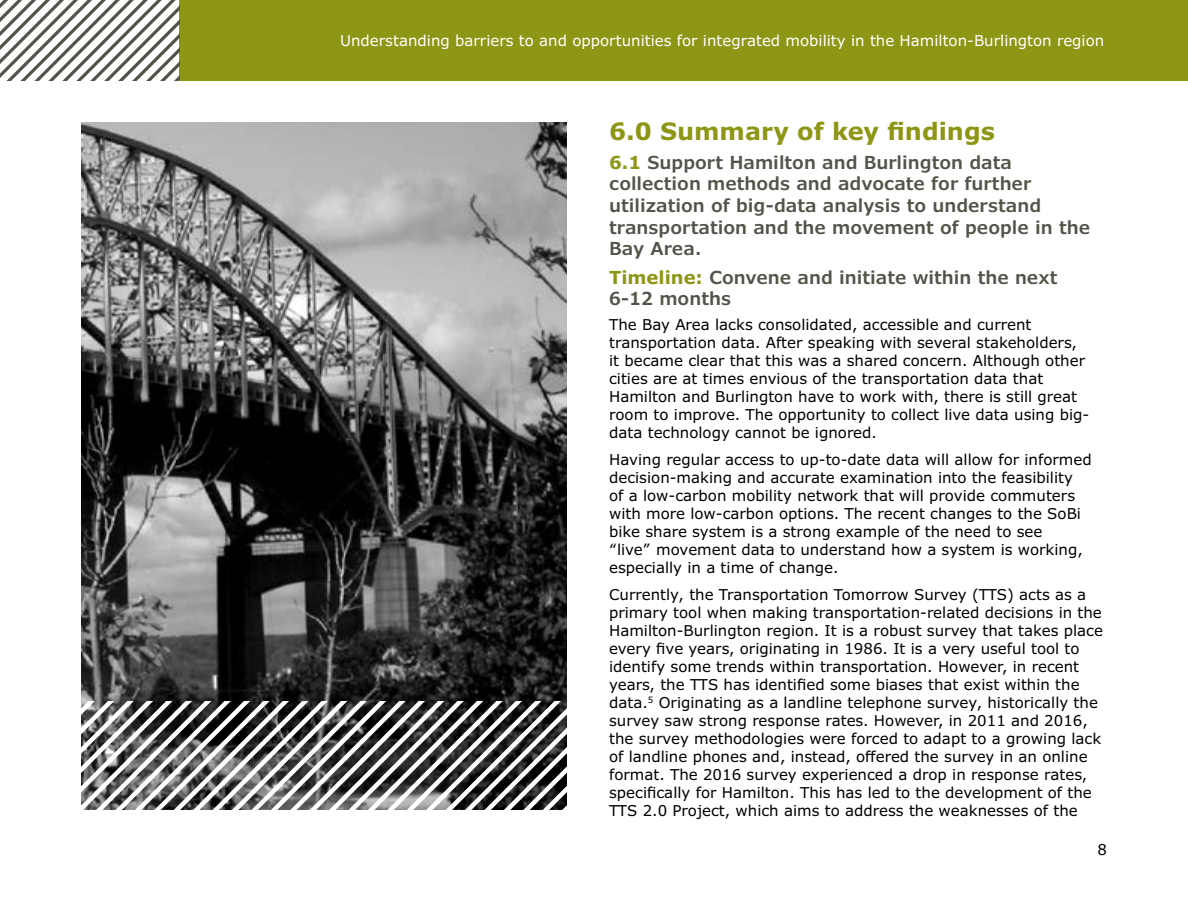
<style>
.page{position:relative;width:1188px;height:918px;background:#fff}
.page>*{position:absolute;margin:0;border:0;box-sizing:border-box;transform-origin:0 0}
.t1{font:700 24px "Verdana Pro";color:#8d9615}
.t2{font:600 18px/21.6px "Verdana Pro";color:#54534a}
.t3{font:15px/18px "Verdana Pro";color:#000}
.t4{font:15px "Verdana Pro";color:#fff}
.s1{font-weight:700;color:#8d9615}
</style>
<div class="page">
<div style="left:179px;top:0;width:1009px;height:81px;background:#8d9615"></div>
<svg style="left:0;top:0;width:179px;height:81px"></svg>
<img style="left:81px;top:122px;width:486px;height:688px">
<svg style="left:81px;top:702px;width:486px;height:107px"></svg>
<p class="t4" style="left:340px;top:31px;width:766px">Understanding barriers to and opportunities for integrated mobility in the Hamilton-Burlington region</p>
<h1 class="t1" style="left:609px;top:116px;width:387px">6.0 Summary of key findings</h1>
<p class="t2" style="left:609px;top:152px;width:483px"><span class="s1">6.1</span> Support Hamilton and Burlington data collection methods and advocate for further utilization of big-data analysis to understand transportation and the movement of people in the Bay Area.</p>
<p class="t2" style="left:609px;top:266px;width:450px"><span class="s1">Timeline:</span> Convene and initiate within the next<br>6-12 months</p>
<p class="t3" style="left:609px;top:316px;width:482px">The Bay Area lacks consolidated, accessible and current transportation data. After speaking with several stakeholders, it became clear that this was a shared concern. Although other cities are at times envious of the transportation data that Hamilton and Burlington have to work with, there is still great room to improve. The opportunity to collect live data using big&shy;data technology cannot be ignored.</p>
<p class="t3" style="left:609px;top:451px;width:484px">Having regular access to up-to-date data will allow for informed decision-making and accurate examination into the feasibility<br>of a low-carbon mobility network that will provide commuters with more low-carbon options. The recent changes to the SoBi bike share system is a strong example of the need to see<br>“live” movement data to understand how a system is working, especially in a time of change.</p>
<p class="t3" style="left:609px;top:585px;width:495px">Currently, the Transportation Tomorrow Survey (TTS) acts as a primary tool when making transportation-related decisions in the Hamilton-Burlington region. It is a robust survey that takes place every five years, originating in 1986. It is a very useful tool to identify some trends within transportation. However, in recent years, the TTS has identified some biases that exist within the data.<sup>5</sup> Originating as a landline telephone survey, historically the survey saw strong response rates. However, in 2011 and 2016, the survey methodologies were forced to adapt to a growing lack of landline phones and, instead, offered the survey in an online format. The 2016 survey experienced a drop in response rates, specifically for Hamilton. This has led to the development of the TTS 2.0 Project, which aims to address the weaknesses of the</p>
<p class="t3" style="left:1097px;top:841px;width:11px">8</p>
</div>
